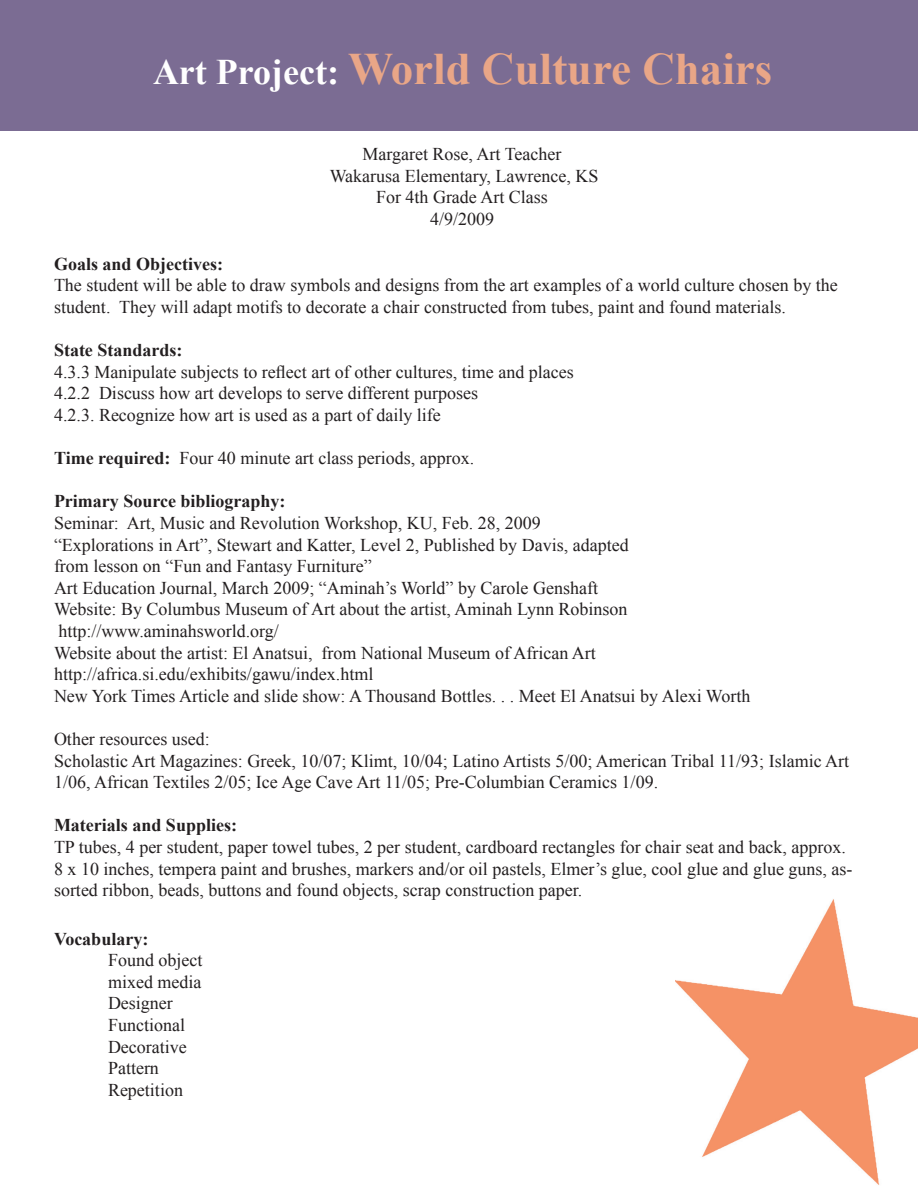
<style>
.page{position:relative;width:918px;height:1188px;background:#fff}
.page>*{position:absolute;margin:0;border:0;box-sizing:border-box;transform-origin:0 0}
.t1{font:700 45px "Times New Roman";color:#e9a687}
.t2{font:18px/21.6px "Times New Roman";color:#231f20}
.t3{font:700 18px "Times New Roman";color:#231f20}
.s1{font-size:36px;color:#fff}
.s2{font-weight:700}
</style>
<div class="page">
<div style="left:0;top:0;width:918px;height:130px;background:#7b6c93"></div>
<img style="left:675px;top:899px;width:243px;height:286px">
<h1 class="t1" style="left:153px;top:38px;width:621px"><span class="s1">Art Project:</span> World Culture Chairs</h1>
<p class="t2" style="left:330px;top:143px;width:270px;text-align:center">Margaret Rose, Art Teacher<br>Wakarusa Elementary, Lawrence, KS<br>For 4th Grade Art Class<br>4/9/2009</p>
<p class="t3" style="left:54px;top:251px;width:171px">Goals and Objectives:</p>
<p class="t2" style="left:54px;top:274px;width:785px">The student will be able to draw symbols and designs from the art examples of a world culture chosen by the student. They will adapt motifs to decorate a chair constructed from tubes, paint and found materials.</p>
<p class="t3" style="left:54px;top:338px;width:130px">State Standards:</p>
<p class="t2" style="left:54px;top:361px;width:521px">4.3.3 Manipulate subjects to reflect art of other cultures, time and places<br>4.2.2 Discuss how art develops to serve different purposes<br>4.2.3. Recognize how art is used as a part of daily life</p>
<p class="t2" style="left:54px;top:447px;width:422px"><span class="s2">Time required:</span> Four 40 minute art class periods, approx.</p>
<p class="t3" style="left:54px;top:489px;width:233px">Primary Source bibliography:</p>
<p class="t2" style="left:54px;top:512px;width:698px">Seminar: Art, Music and Revolution Workshop, KU, Feb. 28, 2009<br>“Explorations in Art”, Stewart and Katter, Level 2, Published by Davis, adapted<br>from lesson on “Fun and Fantasy Furniture”<br>Art Education Journal, March 2009; “Aminah’s World” by Carole Genshaft<br>Website: By Columbus Museum of Art about the artist, Aminah Lynn Robinson http://www.aminahsworld.org/<br>Website about the artist: El Anatsui, from National Museum of African Art http://africa.si.edu/exhibits/gawu/index.html<br>New York Times Article and slide show: A Thousand Bottles. . . Meet El Anatsui by Alexi Worth</p>
<p class="t2" style="left:54px;top:728px;width:797px">Other resources used:<br>Scholastic Art Magazines: Greek, 10/07; Klimt, 10/04; Latino Artists 5/00; American Tribal 11/93; Islamic Art<br>1/06, African Textiles 2/05; Ice Age Cave Art 11/05; Pre-Columbian Ceramics 1/09.</p>
<p class="t3" style="left:54px;top:813px;width:185px">Materials and Supplies:</p>
<p class="t2" style="left:54px;top:836px;width:800px">TP tubes, 4 per student, paper towel tubes, 2 per student, cardboard rectangles for chair seat and back, approx.<br>8 x 10 inches, tempera paint and brushes, markers and/or oil pastels, Elmer’s glue, cool glue and glue guns, as&shy;sorted ribbon, beads, buttons and found objects, scrap construction paper.</p>
<p class="t3" style="left:54px;top:926px;width:96px">Vocabulary:</p>
<p class="t2" style="left:108px;top:949px;width:96px">Found object mixed media<br>Designer<br>Functional<br>Decorative<br>Pattern<br>Repetition</p>
</div>
